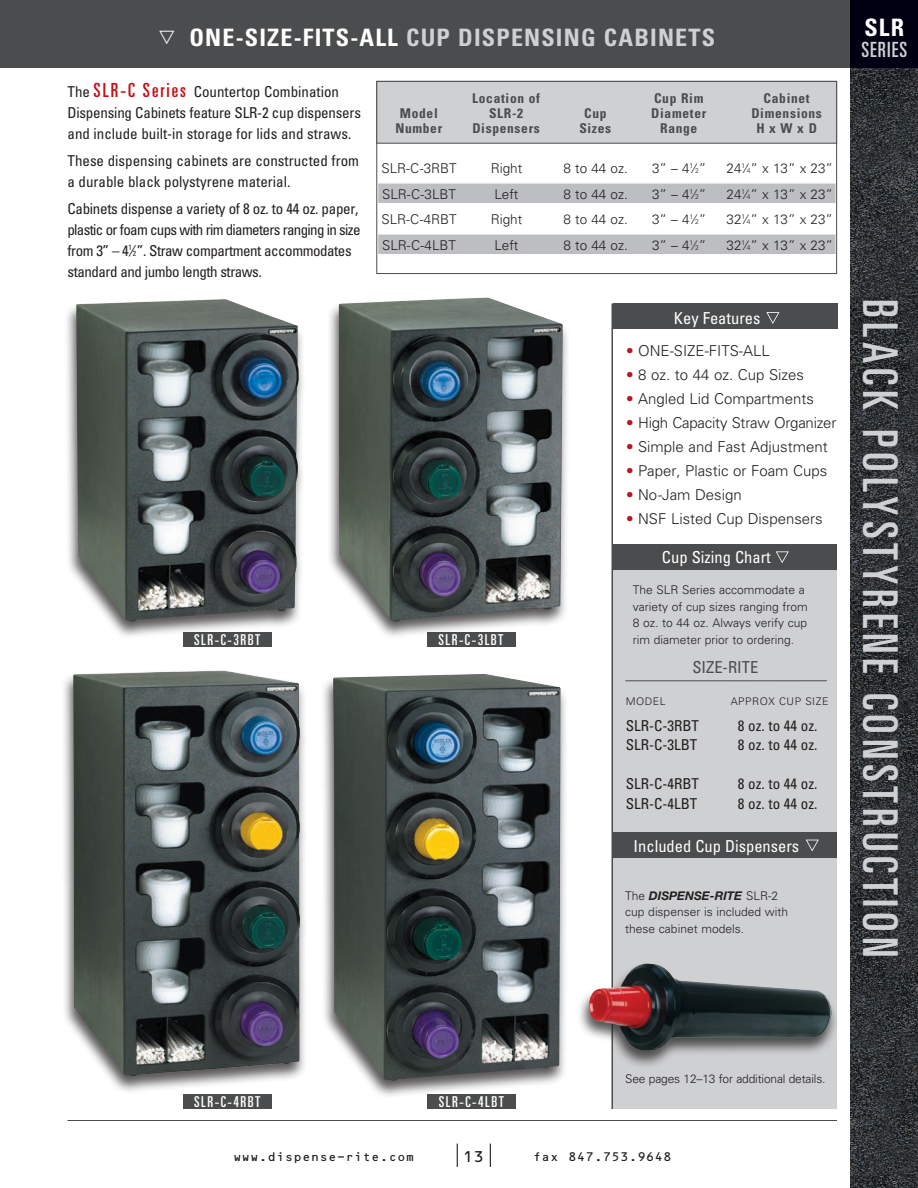
<style>
.page{position:relative;width:918px;height:1188px;background:#fff}
.page>*{position:absolute;margin:0;border:0;box-sizing:border-box;transform-origin:0 0}
.t1{font:ultra-condensed 48px "Univers";letter-spacing:.1em;color:#cfd0d2}
.t2{font:700 condensed 24px "Univers";letter-spacing:.05em;color:#cfd0d2}
.t3{font:700 condensed 24px "Univers";color:#fff}
.t4{font:ultra-condensed 21px "Univers";letter-spacing:.05em;color:#cfd0d2}
.t5{font:19.5px "European Pi Three";color:#fff}
.t6{font:condensed 16.5px "Univers";color:#fff}
.t7{font:condensed 16.5px "Univers";color:#4b4c4d}
.Sm_A_Body_Copy{font:condensed 15px/21px "Univers";letter-spacing:-.015em;color:#231f20}
.Side_Body_Copy{font:300 15px "Univers";color:#231f20}
.Side_Body_Copy-2{font:condensed 15px "Univers";color:#231f20}
.t8{font:ultra-condensed 15px "Univers";letter-spacing:.1em;color:#fff}
.t9{font:15px "OCRB";color:#231f20}
.SM_B_Chart_Body{font:300 13.5px "Univers";color:#231f20}
.t10{font:700 condensed 13.5px "Univers";letter-spacing:.05em;color:#4b4c4d}
.Side_Body_Copy-3{font:300 12px/16.5px "Univers";color:#231f20}
.t11{font:12px "OCRB";color:#231f20}
.Side_Body_Copy-4{font:300 10.5px "Univers";letter-spacing:.05em;color:#231f20}
.s1{color:#fff}
.s2{font-stretch:ultra-condensed;font-size:19.5px;color:#c4121a}
.s3{font-size:7.5px}
.s4{font-size:6.75px}
.s5{color:#c4121a}
.s6{font-family:"Helvetica Neue";font-weight:700;font-style:italic}
</style>
<div class="page">
<img style="left:850px;top:68px;width:68px;height:1120px">
<div style="left:612px;top:544px;width:225px;height:565px;background:#cfd0d2"></div>
<div style="left:612px;top:833px;width:225px;height:25px;background:#4b4c4d"></div>
<svg style="left:806px;top:840px;width:13px;height:11px"></svg>
<hr style="left:68px;top:1120px;width:769px;height:1px;background:#4b4c4d">
<div style="left:0;top:0;width:850px;height:68px;background:#4b4c4d"></div>
<svg style="left:457px;top:1144px;width:1px;height:23px"></svg>
<svg style="left:490px;top:1144px;width:1px;height:23px"></svg>
<div style="left:376px;top:81px;width:461px;height:63px;background:#cfd0d2;border:1px solid #4b4c4d"></div>
<div style="left:378px;top:184px;width:458px;height:19px;background:#bdbec1"></div>
<div style="left:378px;top:235px;width:458px;height:19px;background:#bdbec1"></div>
<div style="left:183px;top:632px;width:89px;height:15px;background:#4b4c4d"></div>
<div style="left:427px;top:632px;width:88px;height:15px;background:#4b4c4d"></div>
<div style="left:183px;top:1095px;width:89px;height:14px;background:#4b4c4d"></div>
<div style="left:427px;top:1095px;width:89px;height:14px;background:#4b4c4d"></div>
<div style="left:321px;top:673px;width:248px;height:426px;background:#231f20;opacity:.75"></div>
<img style="left:333px;top:674px;width:228px;height:407px">
<div style="left:61px;top:669px;width:246px;height:425px;background:#231f20;opacity:.75"></div>
<img style="left:73px;top:671px;width:227px;height:405px">
<div style="left:64px;top:298px;width:242px;height:342px;background:#231f20;opacity:.75"></div>
<img style="left:76px;top:299px;width:223px;height:322px">
<div style="left:326px;top:297px;width:244px;height:343px;background:#231f20;opacity:.75"></div>
<img style="left:339px;top:298px;width:224px;height:324px">
<div style="left:613px;top:304px;width:225px;height:25px;background:#4b4c4d"></div>
<svg style="left:766px;top:312px;width:14px;height:12px"></svg>
<hr style="left:625px;top:680px;width:202px;height:1px;background:#4b4c4d">
<div style="left:612px;top:544px;width:225px;height:26px;background:#4b4c4d"></div>
<svg style="left:776px;top:551px;width:13px;height:12px"></svg>
<hr style="left:611px;top:304px;width:2px;height:805px;background:#4b4c4d">
<div style="left:577px;top:962px;width:262px;height:107px;background:#231f20;opacity:.75"></div>
<img style="left:589px;top:964px;width:242px;height:88px">
<div style="left:850px;top:0;width:68px;height:68px;background:#000012"></div>
<p class="t5" style="left:159px;top:24px;width:18px">h</p>
<p class="t2" style="left:189px;top:23px;width:527px"><span class="s1">ONE-SIZE-FITS-ALL</span> CUP DISPENSING CABINETS</p>
<p class="Sm_A_Body_Copy" style="left:68px;top:80px;width:295px">The <span class="s2">SLR-C Series</span> Countertop Combination<br>Dispensing Cabinets feature SLR-2 cup dispensers and include built-in storage for lids and straws.</p>
<p class="Sm_A_Body_Copy" style="left:68px;top:150px;width:293px">These dispensing cabinets are constructed from a durable black polystyrene material.</p>
<p class="Sm_A_Body_Copy" style="left:68px;top:198px;width:295px">Cabinets dispense a variety of 8 oz. to 44 oz. paper, plastic or foam cups with rim diameters ranging in size from 3” – 4<sup>1</sup>⁄<span class="s3">2</span>”. Straw compartment accommodates standard and jumbo length straws.</p>
<p class="t10" style="left:472px;top:89px;width:69px">Location of</p>
<p class="t10" style="left:654px;top:89px;width:51px">Cup Rim</p>
<p class="t10" style="left:764px;top:89px;width:48px">Cabinet</p>
<p class="t10" style="left:400px;top:104px;width:39px">Model</p>
<p class="t10" style="left:489px;top:104px;width:36px">SLR-2</p>
<p class="t10" style="left:584px;top:104px;width:24px">Cup</p>
<p class="t10" style="left:651px;top:104px;width:56px">Diameter</p>
<p class="t10" style="left:751px;top:104px;width:72px">Dimensions</p>
<p class="t10" style="left:395px;top:119px;width:48px">Number</p>
<p class="t10" style="left:472px;top:119px;width:69px">Dispensers</p>
<p class="t10" style="left:579px;top:119px;width:33px">Sizes</p>
<p class="t10" style="left:660px;top:119px;width:39px">Range</p>
<p class="t10" style="left:756px;top:119px;width:62px">H x W x D</p>
<p class="SM_B_Chart_Body" style="left:381px;top:160px;width:77px">SLR-C-3RBT</p>
<p class="SM_B_Chart_Body" style="left:491px;top:160px;width:33px">Right</p>
<p class="SM_B_Chart_Body" style="left:564px;top:160px;width:66px">8 to 44 oz.</p>
<p class="SM_B_Chart_Body" style="left:652px;top:160px;width:56px">3” – 4<sup>1</sup>⁄<span class="s4">2</span>”</p>
<p class="SM_B_Chart_Body" style="left:727px;top:160px;width:108px">24<sup>1</sup>⁄<span class="s4">4</span>” x 13” x 23”</p>
<p class="SM_B_Chart_Body" style="left:382px;top:186px;width:75px">SLR-C-3LBT</p>
<p class="SM_B_Chart_Body" style="left:494px;top:186px;width:26px">Left</p>
<p class="SM_B_Chart_Body" style="left:564px;top:186px;width:66px">8 to 44 oz.</p>
<p class="SM_B_Chart_Body" style="left:652px;top:186px;width:56px">3” – 4<sup>1</sup>⁄<span class="s4">2</span>”</p>
<p class="SM_B_Chart_Body" style="left:727px;top:186px;width:108px">24<sup>1</sup>⁄<span class="s4">4</span>” x 13” x 23”</p>
<p class="SM_B_Chart_Body" style="left:381px;top:211px;width:77px">SLR-C-4RBT</p>
<p class="SM_B_Chart_Body" style="left:491px;top:211px;width:33px">Right</p>
<p class="SM_B_Chart_Body" style="left:564px;top:211px;width:66px">8 to 44 oz.</p>
<p class="SM_B_Chart_Body" style="left:652px;top:211px;width:56px">3” – 4<sup>1</sup>⁄<span class="s4">2</span>”</p>
<p class="SM_B_Chart_Body" style="left:727px;top:211px;width:108px">32<sup>1</sup>⁄<span class="s4">4</span>” x 13” x 23”</p>
<p class="SM_B_Chart_Body" style="left:382px;top:237px;width:75px">SLR-C-4LBT</p>
<p class="SM_B_Chart_Body" style="left:494px;top:237px;width:26px">Left</p>
<p class="SM_B_Chart_Body" style="left:564px;top:237px;width:66px">8 to 44 oz.</p>
<p class="SM_B_Chart_Body" style="left:652px;top:237px;width:56px">3” – 4<sup>1</sup>⁄<span class="s4">2</span>”</p>
<p class="SM_B_Chart_Body" style="left:727px;top:237px;width:108px">32<sup>1</sup>⁄<span class="s4">4</span>” x 13” x 23”</p>
<p class="t6" style="left:674px;top:307px;width:88px">Key Features</p>
<p class="Side_Body_Copy" style="left:626px;top:342px;width:145px"><span class="s5">•</span> ONE-SIZE-FITS-ALL</p>
<p class="Side_Body_Copy" style="left:626px;top:366px;width:180px"><span class="s5">•</span> 8 oz. to 44 oz. Cup Sizes</p>
<p class="Side_Body_Copy" style="left:626px;top:390px;width:189px"><span class="s5">•</span> Angled Lid Compartments</p>
<p class="Side_Body_Copy" style="left:626px;top:414px;width:212px"><span class="s5">•</span> High Capacity Straw Organizer</p>
<p class="Side_Body_Copy" style="left:626px;top:438px;width:203px"><span class="s5">•</span> Simple and Fast Adjustment</p>
<p class="Side_Body_Copy" style="left:626px;top:462px;width:203px"><span class="s5">•</span> Paper, Plastic or Foam Cups</p>
<p class="Side_Body_Copy" style="left:626px;top:486px;width:117px"><span class="s5">•</span> No-Jam Design</p>
<p class="Side_Body_Copy" style="left:626px;top:510px;width:198px"><span class="s5">•</span> NSF Listed Cup Dispensers</p>
<p class="t6" style="left:662px;top:547px;width:110px">Cup Sizing Chart</p>
<p class="t8" style="left:194px;top:631px;width:68px">SLR-C-3RBT</p>
<p class="t8" style="left:438px;top:631px;width:67px">SLR-C-3LBT</p>
<p class="Side_Body_Copy-3" style="left:633px;top:582px;width:177px">The SLR Series accommodate a variety of cup sizes ranging from<br>8 oz. to 44 oz. Always verify cup rim diameter prior to ordering.</p>
<p class="t7" style="left:692px;top:657px;width:68px">SIZE-RITE</p>
<p class="Side_Body_Copy-4" style="left:626px;top:695px;width:42px">MODEL</p>
<p class="Side_Body_Copy-4" style="left:731px;top:695px;width:99px">APPROX CUP SIZE</p>
<p class="Side_Body_Copy-2" style="left:626px;top:716px;width:75px">SLR-C-3RBT</p>
<p class="Side_Body_Copy-2" style="left:738px;top:716px;width:81px">8 oz. to 44 oz.</p>
<p class="Side_Body_Copy-2" style="left:626px;top:735px;width:73px">SLR-C-3LBT</p>
<p class="Side_Body_Copy-2" style="left:738px;top:735px;width:81px">8 oz. to 44 oz.</p>
<p class="Side_Body_Copy-2" style="left:626px;top:774px;width:75px">SLR-C-4RBT</p>
<p class="Side_Body_Copy-2" style="left:738px;top:774px;width:81px">8 oz. to 44 oz.</p>
<p class="Side_Body_Copy-2" style="left:626px;top:794px;width:73px">SLR-C-4LBT</p>
<p class="Side_Body_Copy-2" style="left:738px;top:794px;width:81px">8 oz. to 44 oz.</p>
<p class="t6" style="left:634px;top:835px;width:167px">Included Cup Dispensers</p>
<p class="Side_Body_Copy-3" style="left:625px;top:887px;width:164px">The <span class="s6">DISPENSE-RITE</span> SLR-2 cup dispenser is included with these cabinet models.</p>
<p class="t3" style="left:864px;top:13px;width:41px">SLR</p>
<p class="t4" style="left:861px;top:37px;width:47px">SERIES</p>
<p class="t1" style="left:908px;top:299px;width:660px;rotate:90deg">BLACK POLYSTYRENE CONSTRUCTION</p>
<p class="t8" style="left:194px;top:1093px;width:68px">SLR-C-4RBT</p>
<p class="t8" style="left:439px;top:1093px;width:67px">SLR-C-4LBT</p>
<p class="Side_Body_Copy-3" style="left:625px;top:1070px;width:202px">See pages 12–13 for additional details.</p>
<p class="t11" style="left:233px;top:1151px;width:183px">www.dispense-rite.com</p>
<p class="t9" style="left:463px;top:1149px;width:23px">13</p>
<p class="t11" style="left:533px;top:1151px;width:141px">fax 847.753.9648</p>
</div>
